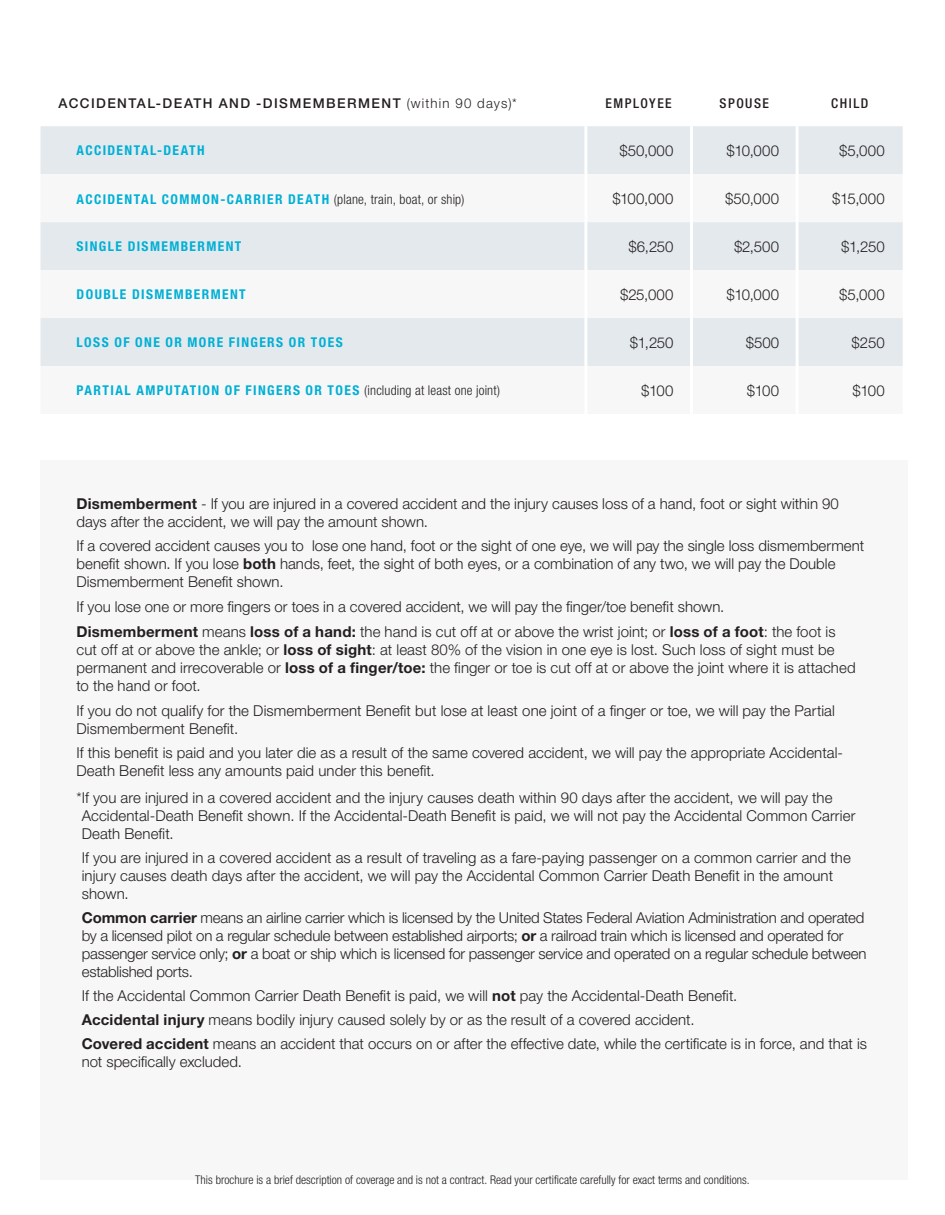
<style>
.page{position:relative;width:945px;height:1215px;background:#fff}
.page>*{position:absolute;margin:0;border:0;box-sizing:border-box;transform-origin:0 0}
.t1{font:300 15px/18px "Helvetica Neue CELT";color:#231f20}
.t2{font:700 condensed 13.5px "Helvetica Neue LTCE";letter-spacing:.105em;color:#00b0d5}
.t3{font:500 13.5px "Helvetica Neue CELT";letter-spacing:.105em;color:#231f20}
.t4{font:500 condensed 13.5px "Helvetica Neue LTCE";letter-spacing:.11em;color:#231f20}
.t5{font:300 condensed 12px "Helvetica Neue LTCE";color:#231f20}
.s1{font-weight:300}
.s2{font-weight:300;color:#231f20}
.s3{font-weight:700}
</style>
<div class="page">
<div style="left:40px;top:461px;width:868px;height:719px;background:#f7f7f8"></div>
<div style="left:40px;top:126px;width:544px;height:48px;background:#e4e9ed"></div>
<div style="left:587px;top:126px;width:316px;height:48px;background:#e4e9ed"></div>
<svg style="left:40px;top:222px;width:544px;height:144px;fill:#e4e9ed"></svg>
<svg style="left:587px;top:222px;width:316px;height:144px;fill:#e4e9ed"></svg>
<hr style="left:690px;top:126px;width:3px;height:48px;background:#fff">
<hr style="left:796px;top:126px;width:3px;height:48px;background:#fff">
<hr style="left:690px;top:222px;width:3px;height:48px;background:#fff">
<hr style="left:796px;top:222px;width:3px;height:48px;background:#fff">
<hr style="left:690px;top:270px;width:3px;height:48px;background:#fff">
<hr style="left:796px;top:270px;width:3px;height:48px;background:#fff">
<hr style="left:690px;top:318px;width:3px;height:48px;background:#fff">
<hr style="left:796px;top:318px;width:3px;height:48px;background:#fff">
<p class="t3" style="left:59px;top:95px;width:460px">ACCIDENTAL-DEATH AND -DISMEMBERMENT <span class="s1">(within 90 days)*</span></p>
<p class="t4" style="left:606px;top:95px;width:68px">EMPLOYEE</p>
<p class="t4" style="left:720px;top:95px;width:51px">SPOUSE</p>
<p class="t4" style="left:831px;top:95px;width:39px">CHILD</p>
<p class="t2" style="left:77px;top:143px;width:130px">ACCIDENTAL-DEATH</p>
<p class="t1" style="left:620px;top:142px;width:55px">$50,000</p>
<p class="t1" style="left:727px;top:142px;width:54px">$10,000</p>
<p class="t1" style="left:839px;top:142px;width:47px">$5,000</p>
<p class="t2" style="left:77px;top:191px;width:389px">ACCIDENTAL COMMON-CARRIER DEATH <span class="s2">(plane, train, boat, or ship)</span></p>
<p class="t1" style="left:612px;top:190px;width:63px">$100,000</p>
<p class="t1" style="left:725px;top:190px;width:55px">$50,000</p>
<p class="t1" style="left:832px;top:190px;width:54px">$15,000</p>
<p class="t2" style="left:77px;top:239px;width:166px">SINGLE DISMEMBERMENT</p>
<p class="t1" style="left:628px;top:238px;width:47px">$6,250</p>
<p class="t1" style="left:734px;top:238px;width:47px">$2,500</p>
<p class="t1" style="left:841px;top:238px;width:45px">$1,250</p>
<p class="t2" style="left:77px;top:287px;width:171px">DOUBLE DISMEMBERMENT</p>
<p class="t1" style="left:620px;top:286px;width:55px">$25,000</p>
<p class="t1" style="left:727px;top:286px;width:54px">$10,000</p>
<p class="t1" style="left:839px;top:286px;width:47px">$5,000</p>
<p class="t2" style="left:77px;top:335px;width:268px">LOSS OF ONE OR MORE FINGERS OR TOES</p>
<p class="t1" style="left:630px;top:334px;width:45px">$1,250</p>
<p class="t1" style="left:746px;top:334px;width:35px">$500</p>
<p class="t1" style="left:852px;top:334px;width:35px">$250</p>
<p class="t2" style="left:77px;top:383px;width:425px">PARTIAL AMPUTATION OF FINGERS OR TOES <span class="s2">(including at least one joint)</span></p>
<p class="t1" style="left:641px;top:382px;width:34px">$100</p>
<p class="t1" style="left:747px;top:382px;width:34px">$100</p>
<p class="t1" style="left:853px;top:382px;width:34px">$100</p>
<p class="t1" style="left:76px;top:494px;width:764px"><span class="s3">Dismemberment</span> - If you are injured in a covered accident and the injury causes loss of a hand, foot or sight within 90 days after the accident, we will pay the amount shown.</p>
<p class="t1" style="left:76px;top:537px;width:789px">If a covered accident causes you to lose one hand, foot or the sight of one eye, we will pay the single loss dismemberment benefit shown. If you lose <span class="s3">both</span> hands, feet, the sight of both eyes, or a combination of any two, we will pay the Double<br>Dismemberment Benefit shown.</p>
<p class="t1" style="left:76px;top:594px;width:761px;line-height:24.8px">If you lose one or more fingers or toes in a covered accident, we will pay the finger/toe benefit shown.<br><span class="s3">Dismemberment</span> means <span class="s3">loss of a hand:</span> the hand is cut off at or above the wrist joint; or <span class="s3">loss of a foot</span>: the foot is</p>
<p class="t1" style="left:77px;top:640px;width:781px">cut off at or above the ankle; or <span class="s3">loss of sight</span>: at least 80% of the vision in one eye is lost. Such loss of sight must be permanent and irrecoverable or <span class="s3">loss of a finger/toe:</span> the finger or toe is cut off at or above the joint where it is attached to the hand or foot.</p>
<p class="t1" style="left:77px;top:701px;width:760px">If you do not qualify for the Dismemberment Benefit but lose at least one joint of a finger or toe, we will pay the Partial<br>Dismemberment Benefit.</p>
<p class="t1" style="left:77px;top:744px;width:768px">If this benefit is paid and you later die as a result of the same covered accident, we will pay the appropriate Accidental-<br>Death Benefit less any amounts paid under this benefit.</p>
<p class="t1" style="left:82px;top:788px;width:775px;text-indent:-5px">*If you are injured in a covered accident and the injury causes death within 90 days after the accident, we will pay the<br>Accidental-Death Benefit shown. If the Accidental-Death Benefit is paid, we will not pay the Accidental Common Carrier<br>Death Benefit.</p>
<p class="t1" style="left:82px;top:848px;width:771px">If you are injured in a covered accident as a result of traveling as a fare-paying passenger on a common carrier and the injury causes death days after the accident, we will pay the Accidental Common Carrier Death Benefit in the amount shown.</p>
<p class="t1" style="left:82px;top:908px;width:786px"><span class="s3">Common carrier</span> means an airline carrier which is licensed by the United States Federal Aviation Administration and operated by a licensed pilot on a regular schedule between established airports; <span class="s3">or</span> a railroad train which is licensed and operated for passenger service only; <span class="s3">or</span> a boat or ship which is licensed for passenger service and operated on a regular schedule between established ports.</p>
<p class="t1" style="left:82px;top:983px;width:787px;line-height:24px">If the Accidental Common Carrier Death Benefit is paid, we will <span class="s3">not</span> pay the Accidental-Death Benefit.<br><span class="s3">Accidental injury</span> means bodily injury caused solely by or as the result of a covered accident.<br><span class="s3">Covered accident</span> means an accident that occurs on or after the effective date, while the certificate is in force, and that is</p>
<p class="t1" style="left:82px;top:1052px;width:162px">not specifically excluded.</p>
<p class="t5" style="left:195px;top:1173px;width:556px">This brochure is a brief description of coverage and is not a contract. Read your certificate carefully for exact terms and conditions.</p>
</div>
